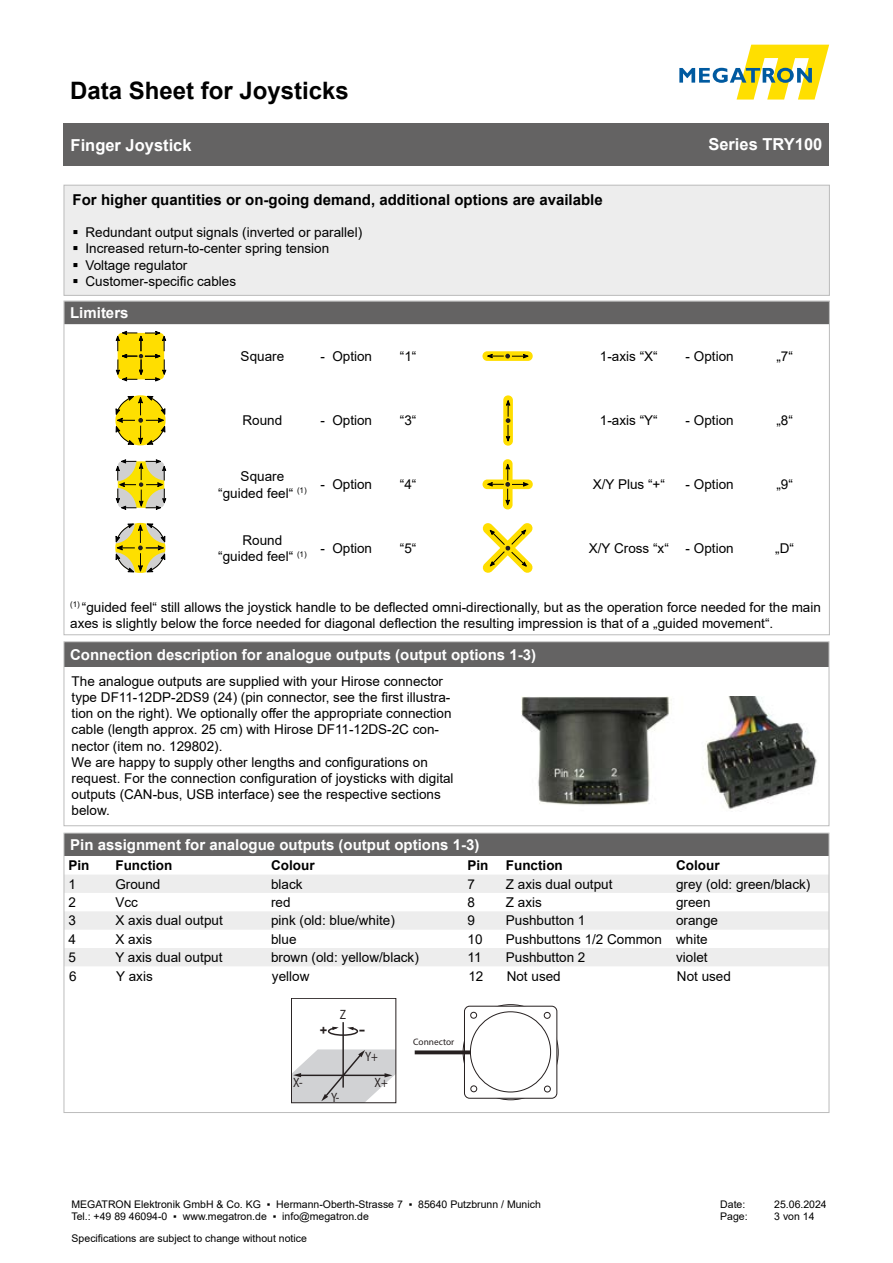
<style>
.page{position:relative;width:893px;height:1263px;background:#fff}
.page>*{position:absolute;margin:0;border:0;box-sizing:border-box;transform-origin:0 0}
.t1{font:700 24px "Arial";color:#000}
.t2{font:700 16.5px "Arial";color:#fff}
.t3{font:700 15px "Arial";color:#fff}
.t4{font:700 15px "Arial";color:#000}
.t5{font:13.5px/16.2px "Arial";color:#000}
.t6{font:700 13.5px "Arial";color:#000}
.t7{font:500 13.5px "Futura BT";color:#262020;scale:.84 1}
.t8{font:700 13.5px "Arial Narrow";color:#262020;scale:1.16 1}
.t9{font:10.5px/12.6px "Arial";color:#000}
.t10{font:500 9.3px "Futura BT";color:#262020}
</style>
<div class="page">
<svg style="left:679px;top:45px;width:150px;height:55px"></svg>
<div style="left:64px;top:123px;width:765px;height:43px;background:#646363"></div>
<div style="left:64px;top:185px;width:765px;height:110px;background:#ededed"></div>
<div style="left:64px;top:185px;width:766px;height:111px;border:1px solid #bcbcbc"></div>
<div style="left:66px;top:303px;width:762px;height:21px;background:#646363"></div>
<svg style="left:116px;top:331px;width:50px;height:50px;background:#ddc41a"></svg>
<div style="left:482px;top:351px;width:51px;height:10px;background:#ffde00;border-radius:5px"></div>
<svg style="left:487px;top:354px;width:42px;height:4px"></svg>
<svg style="left:115px;top:395px;width:51px;height:50px"></svg>
<div style="left:503px;top:395px;width:10px;height:51px;background:#ffde00;border-radius:5px"></div>
<svg style="left:506px;top:400px;width:4px;height:42px"></svg>
<svg style="left:116px;top:459px;width:50px;height:51px;background:#ccc36e"></svg>
<div style="left:503px;top:459px;width:10px;height:50px;background:#ffde00;border-radius:5px"></div>
<div style="left:483px;top:479px;width:50px;height:10px;background:#ffde00;border-radius:5px"></div>
<svg style="left:487px;top:464px;width:42px;height:42px"></svg>
<svg style="left:115px;top:523px;width:50px;height:50px"></svg>
<svg style="left:482px;top:523px;width:51px;height:50px"></svg>
<div style="left:64px;top:642px;width:765px;height:25px;background:#646363"></div>
<div style="left:64px;top:642px;width:765px;height:184px;border:1px solid #bcbcbc"></div>
<img style="left:521px;top:696px;width:296px;height:113px">
<div style="left:64px;top:833px;width:765px;height:23px;background:#646363"></div>
<svg style="left:66px;top:875px;width:761px;height:91px;fill:#ededed"></svg>
<svg style="left:293px;top:1049px;width:101px;height:52px;background:#ceced0"></svg>
<svg style="left:329px;top:1027px;width:28px;height:8px"></svg>
<div style="left:328px;top:1027px;width:30px;height:9px;border:1px solid #262020;border-radius:50%"></div>
<hr style="left:342px;top:1022px;width:2px;height:65px;background:#262020">
<svg style="left:332px;top:1025px;width:33px;height:8px"></svg>
<div style="left:291px;top:998px;width:105px;height:105px;border:1px solid #262020"></div>
<div style="left:464px;top:1006px;width:93px;height:93px;border:1px solid #262020;border-radius:5px"></div>
<svg style="left:470px;top:1011px;width:81px;height:82px"></svg>
<svg style="left:415px;top:1050px;width:56px;height:4px"></svg>
<h1 class="t1" style="left:70px;top:73px;width:280px">Data Sheet for Joysticks</h1>
<p class="t2" style="left:71px;top:133px;width:123px">Finger Joystick</p>
<p class="t2" style="left:708px;top:133px;width:116px">Series TRY100</p>
<p class="t4" style="left:73px;top:189px;width:532px">For higher quantities or on-going demand, additional options are available</p>
<p class="t5" style="left:85px;top:224px;width:278px">Redundant output signals (inverted or parallel)</p>
<p class="t5" style="left:85px;top:240px;width:245px">Increased return-to-center spring tension</p>
<p class="t5" style="left:85px;top:257px;width:104px">Voltage regulator</p>
<p class="t5" style="left:85px;top:273px;width:152px">Customer-specific cables</p>
<p class="t3" style="left:70px;top:302px;width:60px">Limiters</p>
<p class="t5" style="left:241px;top:348px;width:45px">Square</p>
<p class="t5" style="left:320px;top:348px;width:53px">- Option</p>
<p class="t5" style="left:400px;top:348px;width:18px">“1“</p>
<p class="t5" style="left:600px;top:348px;width:59px">1-axis “X“</p>
<p class="t5" style="left:686px;top:348px;width:50px">- Option</p>
<p class="t5" style="left:776px;top:348px;width:18px">„7“</p>
<p class="t5" style="left:243px;top:412px;width:41px">Round</p>
<p class="t5" style="left:320px;top:412px;width:53px">- Option</p>
<p class="t5" style="left:400px;top:412px;width:18px">“3“</p>
<p class="t5" style="left:600px;top:412px;width:59px">1-axis “Y“</p>
<p class="t5" style="left:686px;top:412px;width:50px">- Option</p>
<p class="t5" style="left:776px;top:412px;width:18px">„8“</p>
<p class="t5" style="left:241px;top:468px;width:45px">Square</p>
<p class="t5" style="left:218px;top:485px;width:90px">“guided feel“ <sup>(1)</sup></p>
<p class="t5" style="left:243px;top:532px;width:41px">Round</p>
<p class="t5" style="left:218px;top:548px;width:90px">“guided feel“ <sup>(1)</sup></p>
<p class="t5" style="left:320px;top:476px;width:53px">- Option</p>
<p class="t5" style="left:400px;top:476px;width:18px">“4“</p>
<p class="t5" style="left:593px;top:476px;width:74px">X/Y Plus “+“</p>
<p class="t5" style="left:686px;top:476px;width:50px">- Option</p>
<p class="t5" style="left:776px;top:476px;width:18px">„9“</p>
<p class="t5" style="left:320px;top:540px;width:53px">- Option</p>
<p class="t5" style="left:400px;top:540px;width:18px">“5“</p>
<p class="t5" style="left:589px;top:540px;width:82px">X/Y Cross “x“</p>
<p class="t5" style="left:686px;top:540px;width:50px">- Option</p>
<p class="t5" style="left:775px;top:540px;width:20px">„D“</p>
<p class="t5" style="left:70px;top:599px;width:752px"><sup>(1)</sup> “guided feel“ still allows the joystick handle to be deflected omni-directionally, but as the operation force needed for the main axes is slightly below the force needed for diagonal deflection the resulting impression is that of a „guided movement“.</p>
<p class="t3" style="left:70px;top:644px;width:467px">Connection description for analogue outputs (output options 1-3)</p>
<p class="t5" style="left:72px;top:673px;width:381px">The analogue outputs are supplied with your Hirose connector type DF11-12DP-2DS9 (24) (pin connector, see the first illustra&shy;tion on the right). We optionally offer the appropriate connection cable (length approx. 25 cm) with Hirose DF11-12DS-2C con&shy;nector (item no. 129802).</p>
<p class="t5" style="left:72px;top:754px;width:383px">We are happy to supply other lengths and configurations on request. For the connection configuration of joysticks with digital outputs (CAN-bus, USB interface) see the respective sections below.</p>
<p class="t3" style="left:70px;top:834px;width:411px">Pin assignment for analogue outputs (output options 1-3)</p>
<p class="t6" style="left:68px;top:856px;width:23px">Pin</p>
<p class="t6" style="left:115px;top:856px;width:58px">Function</p>
<p class="t6" style="left:271px;top:856px;width:45px">Colour</p>
<p class="t6" style="left:467px;top:856px;width:23px">Pin</p>
<p class="t6" style="left:506px;top:856px;width:58px">Function</p>
<p class="t6" style="left:676px;top:856px;width:45px">Colour</p>
<p class="t5" style="left:68px;top:876px;width:9px">1</p>
<p class="t5" style="left:115px;top:876px;width:47px">Ground</p>
<p class="t5" style="left:271px;top:876px;width:33px">black</p>
<p class="t5" style="left:467px;top:876px;width:9px">7</p>
<p class="t5" style="left:506px;top:876px;width:108px">Z axis dual output</p>
<p class="t5" style="left:676px;top:876px;width:136px">grey (old: green/black)</p>
<p class="t5" style="left:68px;top:894px;width:9px">2</p>
<p class="t5" style="left:115px;top:894px;width:24px">Vcc</p>
<p class="t5" style="left:271px;top:894px;width:21px">red</p>
<p class="t5" style="left:467px;top:894px;width:9px">8</p>
<p class="t5" style="left:506px;top:894px;width:38px">Z axis</p>
<p class="t5" style="left:676px;top:894px;width:36px">green</p>
<p class="t5" style="left:68px;top:912px;width:9px">3</p>
<p class="t5" style="left:115px;top:912px;width:109px">X axis dual output</p>
<p class="t5" style="left:271px;top:912px;width:125px">pink (old: blue/white)</p>
<p class="t5" style="left:467px;top:912px;width:9px">9</p>
<p class="t5" style="left:506px;top:912px;width:81px">Pushbutton 1</p>
<p class="t5" style="left:676px;top:912px;width:44px">orange</p>
<p class="t5" style="left:68px;top:931px;width:9px">4</p>
<p class="t5" style="left:115px;top:931px;width:38px">X axis</p>
<p class="t5" style="left:271px;top:931px;width:27px">blue</p>
<p class="t5" style="left:467px;top:931px;width:17px">10</p>
<p class="t5" style="left:506px;top:931px;width:158px">Pushbuttons 1/2 Common</p>
<p class="t5" style="left:676px;top:931px;width:33px">white</p>
<p class="t5" style="left:68px;top:949px;width:9px">5</p>
<p class="t5" style="left:115px;top:949px;width:109px">Y axis dual output</p>
<p class="t5" style="left:271px;top:949px;width:149px">brown (old: yellow/black)</p>
<p class="t5" style="left:467px;top:949px;width:16px">11</p>
<p class="t5" style="left:506px;top:949px;width:81px">Pushbutton 2</p>
<p class="t5" style="left:676px;top:949px;width:33px">violet</p>
<p class="t5" style="left:69px;top:968px;width:9px">6</p>
<p class="t5" style="left:116px;top:968px;width:38px">Y axis</p>
<p class="t5" style="left:272px;top:968px;width:39px">yellow</p>
<p class="t5" style="left:468px;top:968px;width:17px">12</p>
<p class="t5" style="left:507px;top:968px;width:56px">Not used</p>
<p class="t5" style="left:677px;top:968px;width:56px">Not used</p>
<p class="t8" style="left:320px;top:1020px;width:8px">+</p>
<p class="t7" style="left:340px;top:1006px;width:9px">Z</p>
<p class="t7" style="left:365px;top:1048px;width:17px">Y+</p>
<p class="t7" style="left:293px;top:1074px;width:13px">X-</p>
<p class="t7" style="left:375px;top:1074px;width:17px">X+</p>
<p class="t7" style="left:331px;top:1089px;width:11px">Y-</p>
<p class="t10" style="left:413px;top:1036px;width:43px">Connector</p>
<p class="t9" style="left:71px;top:1198px;width:471px">MEGATRON Elektronik GmbH &amp; Co. KG ▪ Hermann-Oberth-Strasse 7 ▪ 85640 Putzbrunn / Munich<br>Tel.: +49 89 46094-0 ▪ www.megatron.de ▪ info@megatron.de</p>
<p class="t9" style="left:720px;top:1198px;width:27px">Date:</p>
<p class="t9" style="left:774px;top:1198px;width:54px">25.06.2024</p>
<p class="t9" style="left:720px;top:1210px;width:29px">Page:</p>
<p class="t9" style="left:774px;top:1210px;width:42px">3 von 14</p>
<p class="t9" style="left:72px;top:1232px;width:237px">Specifications are subject to change without notice</p>
</div>
